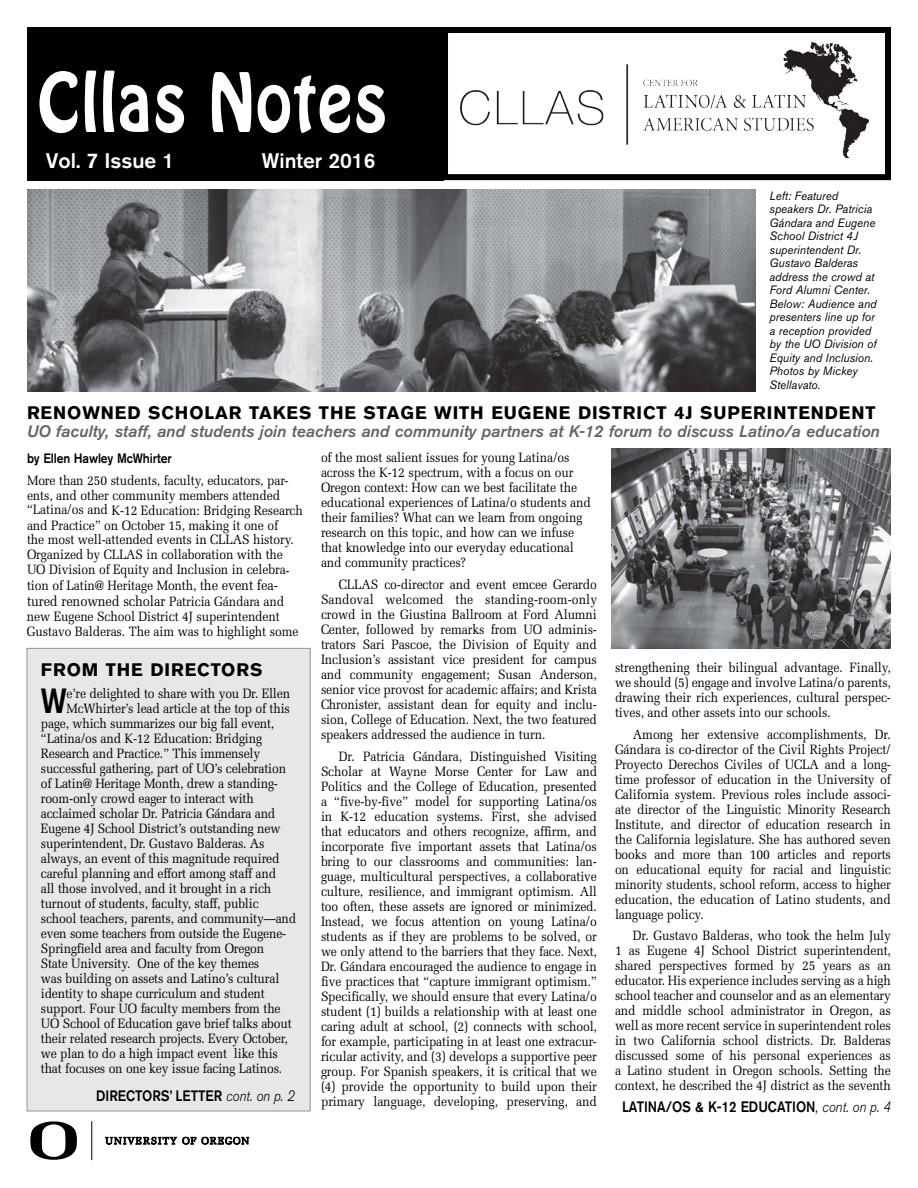
<style>
.page{position:relative;width:918px;height:1188px;background:#fff}
.page>*{position:absolute;margin:0;border:0;box-sizing:border-box;transform-origin:0 0}
.t1{font:72px "Hobo Std";letter-spacing:.025em;color:#fff;scale:.9 1}
.t2{font:500 34.8px "Akzidenz Grotesk BQ";color:#000;scale:.9 1}
.t3{font:500 21px "Akzidenz Grotesk BQ";color:#fff}
.t4{font:700 18px "Akzidenz Grotesk BQ";letter-spacing:.05em;color:#000}
.t5{font:italic 16.5px "Akzidenz Grotesk BQ Med";color:#636466}
.t6{font:500 15px "Akzidenz Grotesk BQ";color:#000;scale:.88 1}
.t7{font:14.25px "Melior";letter-spacing:-.01em;color:#000;scale:.9 1}
.t8{font:13.5px/15px "Melior";letter-spacing:-.015em;color:#000;text-align:justify;scale:.9 1}
.t9{font:500 13.5px "Akzidenz Grotesk BQ";letter-spacing:-.01em;color:#000;scale:.9 1}
.t10{font:italic 12px/13.5px "Akzidenz Grotesk BQ";letter-spacing:.005em;color:#000;scale:.95 1}
.s1{font-size:14.25px}
.s2{font-size:13.5px}
.s3{font-weight:300;font-style:italic}
</style>
<div class="page">
<div style="left:27px;top:27px;width:417px;height:153px;background:#000"></div>
<div style="left:442px;top:27px;width:449px;height:153px;border:6px solid #000"></div>
<svg style="left:105px;top:1137px;width:91px;height:7px"></svg>
<svg style="left:202px;top:1137px;width:47px;height:7px"></svg>
<hr style="left:92px;top:1121px;width:1px;height:39px;background:#000">
<svg style="left:30px;top:1121px;width:47px;height:39px"></svg>
<img style="left:27px;top:189px;width:729px;height:203px">
<div style="left:27px;top:648px;width:283px;height:463px;background:#e6e7e8"></div>
<div style="left:27px;top:648px;width:283px;height:463px;border:1px solid #939598"></div>
<img style="left:612px;top:449px;width:279px;height:199px">
<img style="left:454px;top:42px;width:427px;height:134px">
<h1 class="t1" style="left:38px;top:53px;width:390px">Cllas Notes</h1>
<h3 class="t3" style="left:46px;top:148px;width:130px">Vol. 7 Issue 1</h3>
<h3 class="t3" style="left:262px;top:148px;width:115px">Winter 2016</h3>
<p class="t10" style="left:770px;top:189px;width:114px">Left: Featured speakers Dr. Patricia<br>Gándara and Eugene<br>School District 4J superintendent Dr.<br>Gustavo Balderas address the crowd at<br>Ford Alumni Center.<br>Below: Audience and presenters line up for a reception provided by the UO Division of<br>Equity and Inclusion.<br>Photos by Mickey<br>Stellavato.</p>
<h3 class="t4" style="left:27px;top:402px;width:850px">RENOWNED SCHOLAR TAKES THE STAGE WITH EUGENE DISTRICT 4J SUPERINTENDENT</h3>
<p class="t5" style="left:27px;top:422px;width:854px">UO faculty, staff, and students join teachers and community partners at K-12 forum to discuss Latino/a education</p>
<p class="t9" style="left:27px;top:450px;width:162px">by Ellen Hawley McWhirter</p>
<p class="t8" style="left:27px;top:472px;width:308px;text-align:left">More than 250 students, faculty, educators, par&shy;ents, and other community members attended “Latina/os and K-12 Education: Bridging Research and Practice” on October 15, making it one of<br>the most well-attended events in CLLAS history.<br>Organized by CLLAS in collaboration with the UO Division of Equity and Inclusion in celebra&shy;tion of Latin@ Heritage Month, t<span class="s1">he event fea-</span></p>
<p class="t7" style="left:27px;top:593px;width:287px">tured renowned scholar <span class="s2">Patricia Gándara and</span></p>
<p class="t8" style="left:27px;top:609px;width:303px">new Eugene School District 4J superintendent<br>Gustavo Balderas. The aim was to highlight some</p>
<h3 class="t4" style="left:41px;top:659px;width:223px">FROM THE DIRECTORS</h3>
<h2 class="t2" style="left:41px;top:679px;width:30px">W</h2>
<p class="t8" style="left:66px;top:686px;width:250px">e’re delighted to share with you Dr. Ellen</p>
<p class="t8" style="left:66px;top:701px;width:250px">McWhirter’s lead article at the top of this</p>
<p class="t8" style="left:41px;top:716px;width:261px">page, which summarizes our big fall event,</p>
<p class="t8" style="left:41px;top:731px;width:247px">“Latina/os and K-12 Education: Bridging</p>
<p class="t8" style="left:41px;top:746px;width:245px">Research and Practice.” This immensely</p>
<p class="t8" style="left:41px;top:761px;width:274px">successful gathering, part of UO’s celebration</p>
<p class="t8" style="left:41px;top:776px;width:265px">of Latin@ Heritage Month, drew a standing-</p>
<p class="t8" style="left:41px;top:791px;width:238px">room-only crowd eager to interact with</p>
<p class="t8" style="left:41px;top:806px;width:262px">acclaimed scholar Dr. Patricia Gándara and</p>
<p class="t8" style="left:41px;top:821px;width:268px">Eugene 4J School District’s outstanding new</p>
<p class="t8" style="left:41px;top:836px;width:250px">superintendent, Dr. Gustavo Balderas. As</p>
<p class="t8" style="left:41px;top:851px;width:267px">always, an event of this magnitude required</p>
<p class="t8" style="left:41px;top:866px;width:263px">careful planning and effort among staff and</p>
<p class="t8" style="left:41px;top:881px;width:258px">all those involved, and it brought in a rich</p>
<p class="t8" style="left:41px;top:896px;width:244px">turnout of students, faculty, staff, public</p>
<p class="t8" style="left:41px;top:911px;width:285px">school teachers, parents, and community—and</p>
<p class="t8" style="left:41px;top:926px;width:274px">even some teachers from outside the Eugene-</p>
<p class="t8" style="left:41px;top:941px;width:250px">Springfield area and faculty from Oregon</p>
<p class="t8" style="left:41px;top:956px;width:244px">State University. One of the key themes</p>
<p class="t8" style="left:41px;top:971px;width:267px">was building on assets and Latino’s cultural</p>
<p class="t8" style="left:41px;top:986px;width:250px">identity to shape curriculum and student</p>
<p class="t8" style="left:41px;top:1001px;width:268px">support. Four UO faculty members from the</p>
<p class="t8" style="left:41px;top:1016px;width:280px">UO School of Education gave brief talks about</p>
<p class="t8" style="left:41px;top:1031px;width:276px">their related research projects. Every October,</p>
<p class="t8" style="left:41px;top:1046px;width:265px">we plan to do a high impact event like this</p>
<p class="t8" style="left:41px;top:1061px;width:270px">that focuses on one key issue facing Latinos.</p>
<p class="t6" style="left:96px;top:1087px;width:227px">DIRECTORS’ LETTER <span class="s3">cont. on p. 2</span></p>
<p class="t8" style="left:321px;top:450px;width:301px;text-align:left">of the most salient issues for young Latina/os across the K-12 spectrum, with a focus on our Oregon context: How can we best facilitate the educational experiences of Latina/o students and their families? What can we learn from ongoing research on this topic, and how can we infuse that knowledge into our everyday educational and community practices?</p>
<p class="t8" style="left:321px;top:577px;width:308px;text-indent:18px">CLLAS co-director and event emcee Gerardo Sandoval welcomed the standing-room-only crowd in the Giustina Ballroom at Ford Alumni Center, followed by remarks from UO adminis&shy;trators Sari Pascoe, the Division of Equity and Inclusion’s assistant vice president for campus and community engagement; Susan Anderson, senior vice provost for academic affairs; and Krista Chronister, assistant dean for equity and inclu&shy;sion, College of Education. Next, the two featured speakers addressed the audience in turn.</p>
<p class="t8" style="left:321px;top:749px;width:308px;text-indent:18px">Dr. Patricia Gándara, Distinguished Visiting Scholar at Wayne Morse Center for Law and Politics and the College of Education, presented a “five-by-five” model for supporting Latina/os in K-12 education systems. First, she advised that educators and others recognize, affirm, and incorporate five important assets that Latina/os bring to our classrooms and communities: lan&shy;guage, multicultural perspectives, a collaborative culture, resilience, and immigrant optimism. All too often, these assets are ignored or minimized.<br>Instead, we focus attention on young Latina/o students as if they are problems to be solved, or we only attend to the barriers that they face. Next, Dr. Gándara encouraged the audience to engage in five practices that “capture immigrant optimism.” Specifically, we should ensure that every Latina/o student (1) builds a relationship with at least one caring adult at school, (2) connects with school, for example, participating in at least one extracur&shy;ricular activity, and (3) develops a supportive peer group. For Spanish speakers, it is critical that we (4) provide the opportunity to build upon their primary language, developing, preserving, and</p>
<p class="t8" style="left:615px;top:660px;width:308px">strengthening their bilingual advantage. Finally, we should (5) engage and involve Latina/o parents, drawing their rich experiences, cultural perspec&shy;tives, and other assets into our schools.</p>
<p class="t8" style="left:615px;top:727px;width:308px;text-indent:18px">Among her extensive accomplishments, Dr.<br>Gándara is co-director of the Civil Rights Project/ Proyecto Derechos Civiles of UCLA and a long&shy;time professor of education in the University of California system. Previous roles include associ&shy;ate director of the Linguistic Minority Research Institute, and director of education research in the California legislature. She has authored seven books and more than 100 articles and reports on educational equity for racial and linguistic minority students, school reform, access to higher education, the education of Latino students, and language policy.</p>
<p class="t8" style="left:615px;top:928px;width:308px;text-indent:18px">Dr. Gustavo Balderas, who took the helm July 1 as Eugene 4J School District superintendent, shared perspectives formed by 25 years as an educator. His experience includes serving as a high school teacher and counselor and as an elementary and middle school administrator in Oregon, as well as more recent service in superintendent roles in two California school districts. Dr. Balderas discussed some of his personal experiences as a Latino student in Oregon schools. Setting the context, he described the 4J district as the seventh</p>
<p class="t6" style="left:622px;top:1098px;width:307px">LATINA/OS &amp; K-12 EDUCATION<span class="s3">, cont. on p. 4</span></p>
</div>
